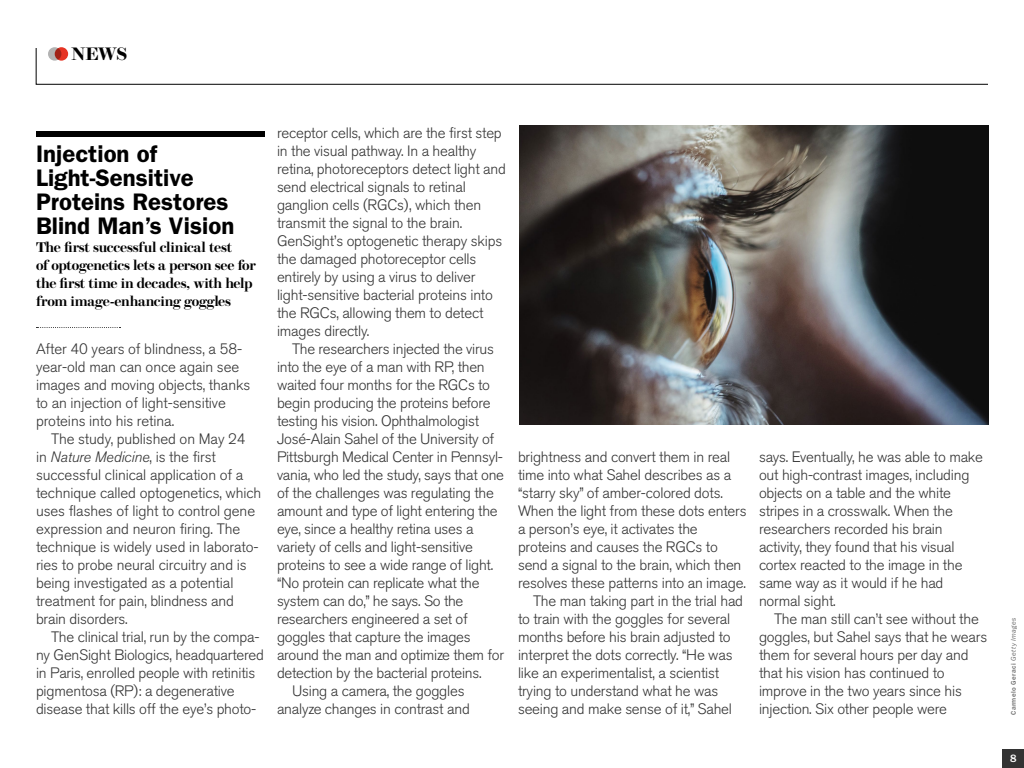
<style>
.page{position:relative;width:1024px;height:768px;background:#fff}
.page>*{position:absolute;margin:0;border:0;box-sizing:border-box;transform-origin:0 0}
.t1{font:600 24px/24px "ITC Franklin Gothic Std";color:#000}
.t2{font:600 18px "Brunel Deck";color:#000}
.t3{font:300 15px/18px "Akzidenz Grotesk BQ";letter-spacing:-.015em;color:#333}
.t4{font:600 14px/18px "Brunel Deck";letter-spacing:-.015em;color:#000}
.t5{font:500 11px "ITC Franklin Gothic Std";color:#fff}
.t6{font:500 7px "ITC Franklin Gothic Std";letter-spacing:.055em;color:#666}
.s1{font-style:italic}
.s2{font-weight:400;font-style:italic}
</style>
<div class="page">
<svg style="left:36px;top:48px;width:952px;height:37px"></svg>
<div style="left:36px;top:131px;width:229px;height:6px;background:#000"></div>
<svg style="left:36px;top:327px;width:85px;height:1px"></svg>
<div style="left:1003px;top:749px;width:21px;height:19px;background:#333"></div>
<div style="left:48px;top:47px;width:13px;height:14px;background:#b3b3b3;border-radius:50%"></div>
<svg style="left:55px;top:47px;width:13px;height:14px"></svg>
<img style="left:519px;top:126px;width:470px;height:298px">
<p class="t2" style="left:71px;top:44px;width:58px">NEWS</p>
<h1 class="t1" style="left:36px;top:142px;width:200px">Injection of<br>Light-Sensitive<br>Proteins Restores<br>Blind Man’s Vision</h1>
<p class="t4" style="left:36px;top:239px;width:221px">The first successful clinical test<br>of optogenetics lets a person see for the first time in decades, with help from image-enhancing goggles</p>
<p class="t3" style="left:36px;top:340px;width:216px">After 40 years of blindness, a 58--- year-old man can once again see images and moving objects, thanks to an injection of light-sensitive proteins into his retina.</p>
<p class="t3" style="left:36px;top:430px;width:227px;text-indent:15px">The study, published on May 24<br>in <span class="s1">Nature Medicine</span>, is the first successful clinical application of a technique called optogenetics, which uses flashes of light to control gene expression and neuron firing. The technique is widely used in laborato&shy;ries to probe neural circuitry and is being investigated as a potential treatment for pain, blindness and brain disorders.</p>
<p class="t3" style="left:36px;top:628px;width:230px;text-indent:15px">The clinical trial, run by the compa&shy;ny GenSight Biologics, headquartered in Paris, enrolled people with retinitis pigmentosa (RP): a degenerative disease that kills off the eye’s photo-</p>
<p class="t3" style="left:277px;top:124px;width:231px">receptor cells, which are the first step in the visual pathway. In a healthy retina, photoreceptors detect light and send electrical signals to retinal ganglion cells (RGCs), which then transmit the signal to the brain.<br>GenSight’s optogenetic therapy skips the damaged photoreceptor cells entirely by using a virus to deliver light-sensitive bacterial proteins into the RGCs, allowing them to detect images directly.</p>
<p class="t3" style="left:292px;top:340px;width:203px">The researchers injected the virus</p>
<p class="t3" style="left:277px;top:358px;width:209px">into the eye of a man with RP, then</p>
<p class="t3" style="left:277px;top:376px;width:215px">waited four months for the RGCs to</p>
<p class="t3" style="left:277px;top:394px;width:215px">begin producing the proteins before</p>
<p class="t3" style="left:277px;top:412px;width:204px">testing his vision. Ophthalmologist</p>
<p class="t3" style="left:277px;top:430px;width:219px">José-Alain Sahel of the University of</p>
<p class="t3" style="left:277px;top:448px;width:228px">Pittsburgh Medical Center in Pennsyl-</p>
<p class="t3" style="left:277px;top:466px;width:229px">vania, who led the study, says that one</p>
<p class="t3" style="left:277px;top:484px;width:218px">of the challenges was regulating the</p>
<p class="t3" style="left:277px;top:502px;width:222px">amount and type of light entering the</p>
<p class="t3" style="left:277px;top:520px;width:198px">eye, since a healthy retina uses a</p>
<p class="t3" style="left:277px;top:538px;width:197px">variety of cells and light-sensitive</p>
<p class="t3" style="left:277px;top:556px;width:218px">proteins to see a wide range of light.</p>
<p class="t3" style="left:277px;top:574px;width:204px">“No protein can replicate what the</p>
<p class="t3" style="left:277px;top:592px;width:188px">system can do,” he says. So the</p>
<p class="t3" style="left:277px;top:610px;width:192px">researchers engineered a set of</p>
<p class="t3" style="left:277px;top:628px;width:195px">goggles that capture the images</p>
<p class="t3" style="left:277px;top:646px;width:229px">around the man and optimize them for</p>
<p class="t3" style="left:277px;top:664px;width:206px">detection by the bacterial proteins.</p>
<p class="t3" style="left:292px;top:682px;width:174px">Using a camera, the goggles</p>
<p class="t3" style="left:277px;top:700px;width:194px">analyze changes in contrast and</p>
<p class="t3" style="left:518px;top:448px;width:214px">brightness and convert them in real</p>
<p class="t3" style="left:518px;top:466px;width:215px">time into what Sahel describes as a</p>
<p class="t3" style="left:518px;top:484px;width:206px">“starry sky” of amber-colored dots.</p>
<p class="t3" style="left:518px;top:502px;width:230px">When the light from these dots enters</p>
<p class="t3" style="left:518px;top:520px;width:181px">a person’s eye, it activates the</p>
<p class="t3" style="left:518px;top:538px;width:201px">proteins and causes the RGCs to</p>
<p class="t3" style="left:518px;top:556px;width:225px">send a signal to the brain, which then</p>
<p class="t3" style="left:518px;top:574px;width:229px">resolves these patterns into an image.</p>
<p class="t3" style="left:533px;top:592px;width:212px">The man taking part in the trial had</p>
<p class="t3" style="left:518px;top:610px;width:214px">to train with the goggles for several</p>
<p class="t3" style="left:518px;top:628px;width:214px">months before his brain adjusted to</p>
<p class="t3" style="left:518px;top:646px;width:216px">interpret the dots correctly. “He was</p>
<p class="t3" style="left:518px;top:664px;width:203px">like an experimentalist, a scientist</p>
<p class="t3" style="left:518px;top:682px;width:202px">trying to understand what he was</p>
<p class="t3" style="left:518px;top:700px;width:216px">seeing and make sense of it,” Sahel</p>
<p class="t3" style="left:759px;top:448px;width:226px">says. Eventually, he was able to make out high-contrast images, including objects on a table and the white stripes in a crosswalk. When the researchers recorded his brain activity, they found that his visual cortex reacted to the image in the same way as it would if he had normal sight.</p>
<p class="t3" style="left:759px;top:610px;width:230px;text-indent:15px">The man still can’t see without the goggles, but Sahel says that he wears them for several hours per day and that his vision has continued to improve in the two years since his injection. Six other people were</p>
<p class="t6" style="left:1009px;top:715px;width:99px;rotate:-90deg">Carmelo Geraci <span class="s2">Getty Images</span></p>
<p class="t5" style="left:1010px;top:752px;width:8px">8</p>
</div>
